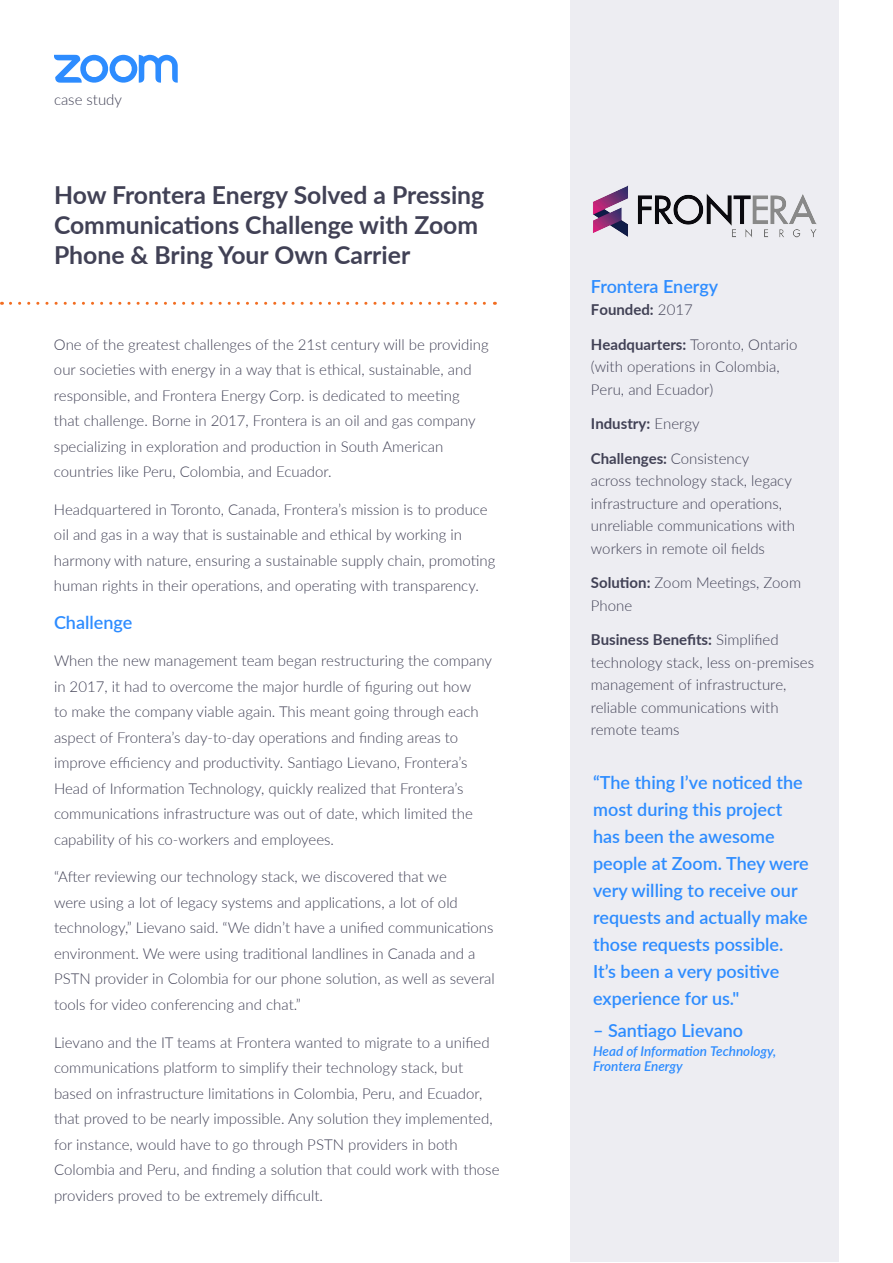
<style>
.page{position:relative;width:893px;height:1263px;background:#fff}
.page>*{position:absolute;margin:0;border:0;box-sizing:border-box;transform-origin:0 0}
.t1{font:700 24.75px/29.7px "Lato";color:#414155}
.t2{font:600 18px/27px "Lato";color:#2d8cff}
.t3{font:300 15px/25.5px "Lato";color:#414155}
.t4{font:700 15px "Lato";color:#414155}
.t5{font:italic 600 13.5px/15px "Lato";color:#2d8cff}
.s1{font-weight:300}
.s2{font-weight:700}
</style>
<div class="page">
<svg style="left:54px;top:55px;width:124px;height:28px"></svg>
<div style="left:571px;top:1px;width:268px;height:1261px;background:#ededf2"></div>
<svg style="left:10px;top:302px;width:485px;height:3px"></svg>
<img style="left:593px;top:185px;width:224px;height:53px">
<p class="t3" style="left:54px;top:86px;width:70px">case study</p>
<h1 class="t1" style="left:54px;top:179px;width:432px">How Frontera Energy Solved a Pressing<br>Communications Challenge with Zoom<br>Phone &amp; Bring Your Own Carrier</h1>
<p class="t3" style="left:54px;top:331px;width:436px">One of the greatest challenges of the 21st century will be providing our societies with energy in a way that is ethical, sustainable, and responsible, and Frontera Energy Corp. is dedicated to meeting that challenge. Borne in 2017, Frontera is an oil and gas company specializing in exploration and production in South American countries like Peru, Colombia, and Ecuador.</p>
<p class="t3" style="left:54px;top:496px;width:443px">Headquartered in Toronto, Canada, Frontera’s mission is to produce oil and gas in a way that is sustainable and ethical by working in harmony with nature, ensuring a sustainable supply chain, promoting human rights in their operations, and operating with transparency.</p>
<p class="t2" style="left:54px;top:608px;width:80px">Challenge</p>
<p class="t3" style="left:54px;top:648px;width:439px">When the new management team began restructuring the company in 2017, it had to overcome the major hurdle of figuring out how<br>to make the company viable again. This meant going through each aspect of Frontera’s day-to-day operations and finding areas to improve efficiency and productivity. Santiago Lievano, Frontera’s Head of Information Technology, quickly realized that Frontera’s communications infrastructure was out of date, which limited the capability of his co-workers and employees.</p>
<p class="t3" style="left:54px;top:864px;width:442px">“After reviewing our technology stack, we discovered that we<br>were using a lot of legacy systems and applications, a lot of old technology,” Lievano said. “We didn’t have a unified communications environment. We were using traditional landlines in Canada and a PSTN provider in Colombia for our phone solution, as well as several tools for video conferencing and chat.”</p>
<p class="t3" style="left:54px;top:1029px;width:447px">Lievano and the IT teams at Frontera wanted to migrate to a unified communications platform to simplify their technology stack, but based on infrastructure limitations in Colombia, Peru, and Ecuador, that proved to be nearly impossible. Any solution they implemented, for instance, would have to go through PSTN providers in both Colombia and Peru, and finding a solution that could work with those providers proved to be extremely difficult.</p>
<p class="t2" style="left:591px;top:272px;width:129px">Frontera Energy</p>
<p class="t4" style="left:591px;top:299px;width:103px">Founded: <span class="s1">2017</span></p>
<p class="t3" style="left:591px;top:333px;width:208px;line-height:22.5px"><span class="s2">Headquarters:</span> Toronto, Ontario (with operations in Colombia,<br>Peru, and Ecuador)</p>
<p class="t4" style="left:591px;top:413px;width:110px">Industry: <span class="s1">Energy</span></p>
<p class="t3" style="left:591px;top:447px;width:206px;line-height:22.5px"><span class="s2">Challenges:</span> Consistency<br>across technology stack, legacy infrastructure and operations, unreliable communications with workers in remote oil fields</p>
<p class="t3" style="left:591px;top:571px;width:212px;line-height:22.5px"><span class="s2">Solution:</span> Zoom Meetings, Zoom<br>Phone</p>
<p class="t3" style="left:591px;top:628px;width:225px;line-height:22.5px"><span class="s2">Business Benefits:</span> Simplified technology stack, less on-premises management of infrastructure, reliable communications with remote teams</p>
<p class="t2" style="left:593px;top:768px;width:217px">“The thing I’ve noticed the most during this project has been the awesome people at Zoom. They were very willing to receive our requests and actually make those requests possible.<br>It’s been a very positive experience for us."</p>
<p class="t2" style="left:593px;top:1016px;width:151px">– Santiago Lievano</p>
<p class="t5" style="left:593px;top:1043px;width:185px">Head of Information Technology,<br>Frontera Energy</p>
</div>
